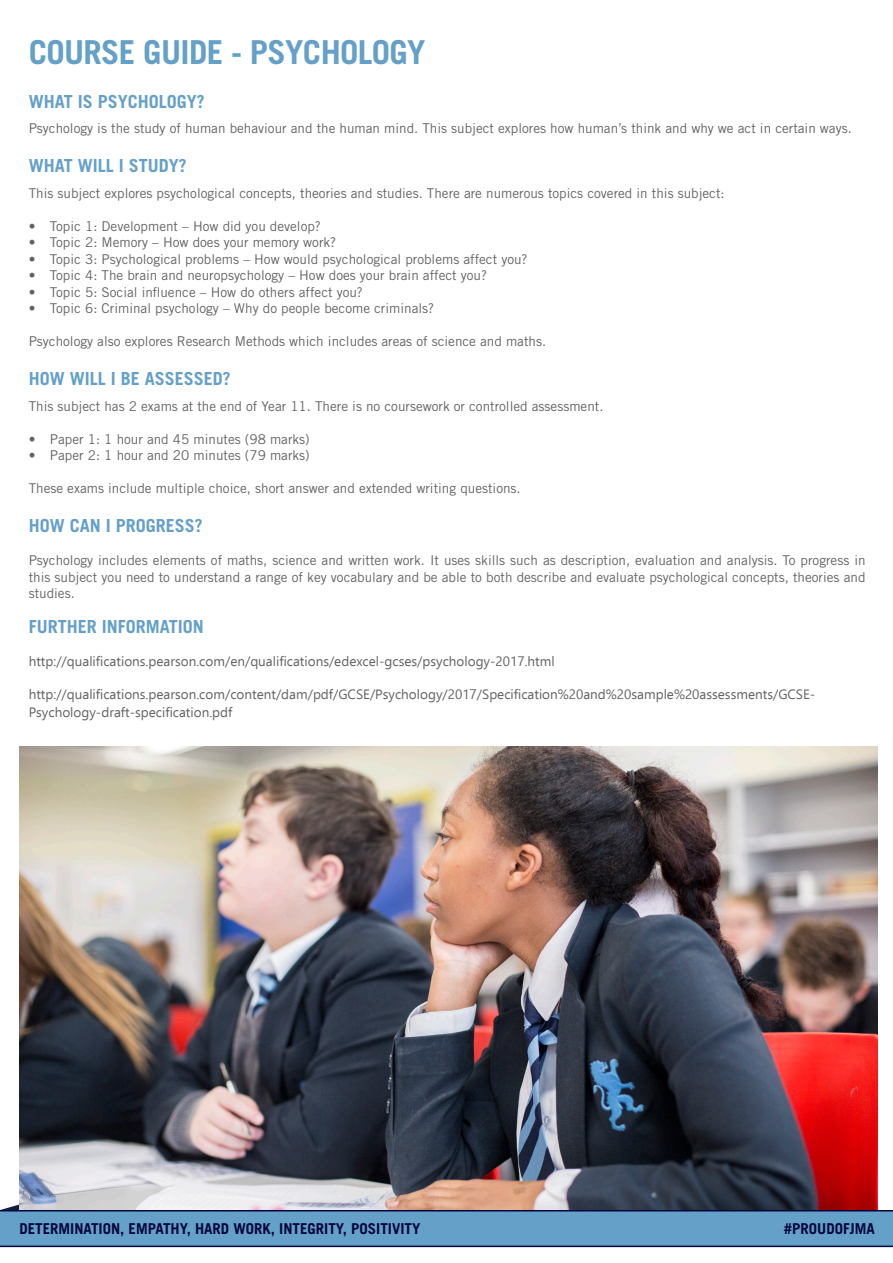
<style>
.page{position:relative;width:893px;height:1263px;background:#fff}
.page>*{position:absolute;margin:0;border:0;box-sizing:border-box;transform-origin:0 0}
.t1{font:700 33px "Trade Gothic LT Std";letter-spacing:-.02em;color:#64a0c8}
.t2{font:700 18px "Trade Gothic LT Std";color:#64a0c8}
.t3{font:700 15px "Trade Gothic LT Std";color:#02063d}
.t4{font:13.5px/16.5px "Trade Gothic LT Std";color:#636366;text-align:justify}
.t5{font:13.5px/18px "Ebrima";color:#636366}
</style>
<div class="page">
<img style="left:19px;top:746px;width:858px;height:447px">
<svg style="left:0;top:1193px;width:893px;height:54px"></svg>
<p class="t1" style="left:29px;top:32px;width:398px">COURSE GUIDE - PSYCHOLOGY</p>
<p class="t2" style="left:29px;top:90px;width:178px">WHAT IS PSYCHOLOGY?</p>
<p class="t4" style="left:29px;top:120px;width:825px">Psychology is the study of human behaviour and the human mind. This subject explores how human’s think and why we act in certain ways.</p>
<p class="t2" style="left:29px;top:155px;width:160px">WHAT WILL I STUDY?</p>
<p class="t4" style="left:29px;top:184px;width:697px">This subject explores psychological concepts, theories and studies. There are numerous topics covered in this subject:</p>
<p class="t4" style="left:29px;top:217px;width:294px">• Topic 1: Development – How did you develop?</p>
<p class="t4" style="left:29px;top:234px;width:309px">• Topic 2: Memory – How does your memory work?</p>
<p class="t4" style="left:29px;top:250px;width:500px">• Topic 3: Psychological problems – How would psychological problems affect you?</p>
<p class="t4" style="left:29px;top:267px;width:460px">• Topic 4: The brain and neuropsychology – How does your brain affect you?</p>
<p class="t4" style="left:29px;top:283px;width:336px">• Topic 5: Social influence – How do others affect you?</p>
<p class="t4" style="left:29px;top:300px;width:407px">• Topic 6: Criminal psychology – Why do people become criminals?</p>
<p class="t4" style="left:29px;top:333px;width:519px">Psychology also explores Research Methods which includes areas of science and maths.</p>
<p class="t2" style="left:29px;top:368px;width:204px">HOW WILL I BE ASSESSED?</p>
<p class="t4" style="left:29px;top:397px;width:576px">This subject has 2 exams at the end of Year 11. There is no coursework or controlled assessment.</p>
<p class="t4" style="left:29px;top:430px;width:283px">• Paper 1: 1 hour and 45 minutes (98 marks)</p>
<p class="t4" style="left:29px;top:447px;width:283px">• Paper 2: 1 hour and 20 minutes (79 marks)</p>
<p class="t4" style="left:29px;top:480px;width:493px">These exams include multiple choice, short answer and extended writing questions.</p>
<p class="t2" style="left:29px;top:515px;width:176px">HOW CAN I PROGRESS?</p>
<p class="t4" style="left:29px;top:552px;width:838px">Psychology includes elements of maths, science and written work. It uses skills such as description, evaluation and analysis. To progress in this subject you need to understand a range of key vocabulary and be able to both describe and evaluate psychological concepts, theories and studies.</p>
<p class="t2" style="left:29px;top:615px;width:177px">FURTHER INFORMATION</p>
<p class="t5" style="left:29px;top:652px;width:527px">http://qualifications.pearson.com/en/qualifications/edexcel-gcses/psychology-2017.html</p>
<p class="t5" style="left:29px;top:685px;width:788px">http://qualifications.pearson.com/content/dam/pdf/GCSE/Psychology/2017/Specification%20and%20sample%20assessments/GCSE-<br>Psychology-draft-specification.pdf</p>
<p class="t3" style="left:19px;top:1219px;width:403px">DETERMINATION, EMPATHY, HARD WORK, INTEGRITY, POSITIVITY</p>
<p class="t3" style="left:784px;top:1219px;width:92px">#PROUDOFJMA</p>
</div>
